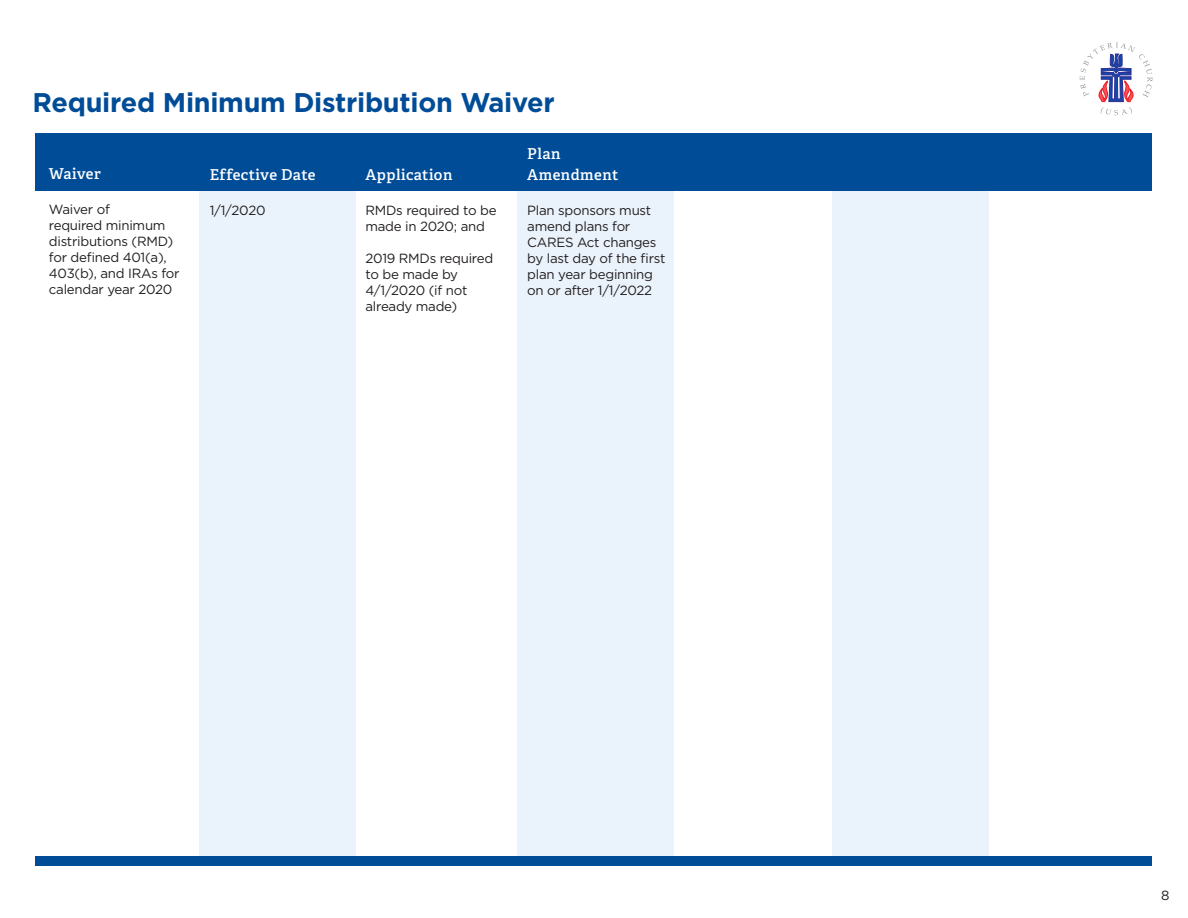
<style>
.page{position:relative;width:1188px;height:918px;background:#fff}
.page>*{position:absolute;margin:0;border:0;box-sizing:border-box;transform-origin:0 0}
.t1{font:700 27px "Gotham";letter-spacing:-.01em;color:#004c97}
.t2{font:15px/20.7px "Adelle PE Sb";letter-spacing:.03em;color:#fff}
.t3{font:13.35px/15.9px "Gotham";letter-spacing:-.02em;color:#231f20}
</style>
<div class="page">
<div style="left:199px;top:189px;width:157px;height:668px;background:#eaf2fb"></div>
<div style="left:517px;top:189px;width:156px;height:668px;background:#eaf2fb"></div>
<div style="left:832px;top:189px;width:157px;height:668px;background:#eaf2fb"></div>
<div style="left:36px;top:134px;width:1116px;height:57px;background:#004c97"></div>
<div style="left:36px;top:856px;width:1116px;height:10px;background:#004c97"></div>
<svg style="left:1080px;top:42px;width:72px;height:73px"></svg>
<p class="t1" style="left:33px;top:87px;width:524px">Required Minimum Distribution Waiver</p>
<p class="t2" style="left:49px;top:163px;width:53px">Waiver</p>
<p class="t3" style="left:49px;top:202px;width:132px">Waiver of<br>required minimum distributions (RMD) for defined 401(a),<br>403(b), and IRAs for calendar year 2020</p>
<p class="t2" style="left:210px;top:164px;width:107px">Effective Date</p>
<p class="t3" style="left:210px;top:202px;width:57px">1/1/2020</p>
<p class="t2" style="left:366px;top:164px;width:88px">Application</p>
<p class="t3" style="left:366px;top:202px;width:133px">RMDs required to be made in 2020; and</p>
<p class="t3" style="left:366px;top:250px;width:129px">2019 RMDs required to be made by<br>4/1/2020 (if not already made)</p>
<p class="t2" style="left:527px;top:143px;width:93px">Plan<br>Amendment</p>
<p class="t3" style="left:527px;top:202px;width:140px">Plan sponsors must amend plans for<br>CARES Act changes by last day of the first plan year beginning on or after 1/1/2022</p>
<p class="t3" style="left:1161px;top:887px;width:10px">8</p>
</div>
